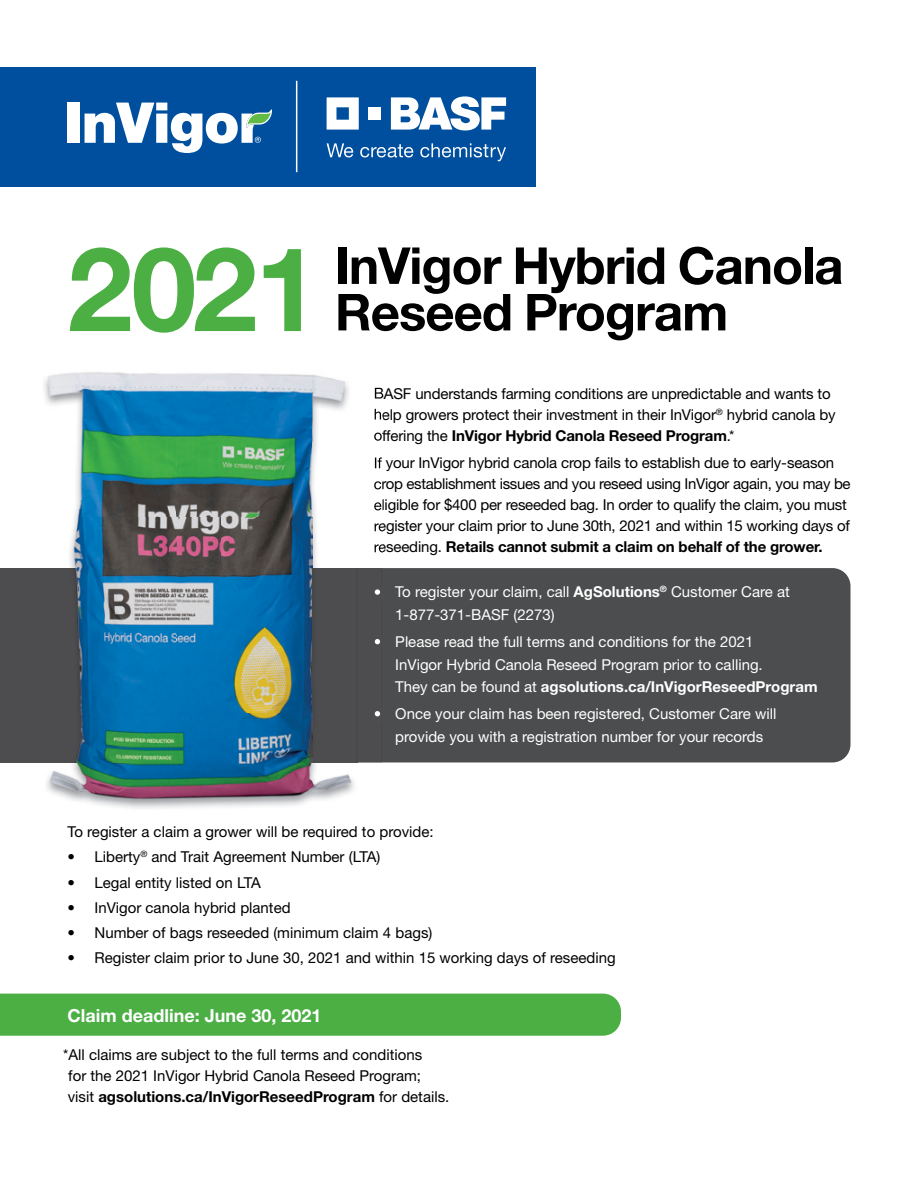
<style>
.page{position:relative;width:918px;height:1188px;background:#fff}
.page>*{position:absolute;margin:0;border:0;box-sizing:border-box;transform-origin:0 0}
.t1{font:700 117px "Helvetica Neue LT Std";color:#4baf44}
.t2{font:700 51px "Helvetica Neue LT Std";letter-spacing:-.02em;color:#000}
.t3{font:700 18px "Helvetica Neue LT Std";color:#fff}
.t4{font:15px/21px "Helvetica Neue LT Std";letter-spacing:-.01em;color:#000}
.t5{font:15px/22.5px "Helvetica Neue LT Std";color:#fff}
.s1{font-weight:700}
</style>
<div class="page">
<div style="left:382px;top:568px;width:468px;height:194px;background:#4c4d4e"></div>
<div style="left:0;top:68px;width:536px;height:119px;background:#004f9e"></div>
<svg style="left:327px;top:97px;width:32px;height:33px"></svg>
<div style="left:369px;top:107px;width:12px;height:13px;background:#fff"></div>
<svg style="left:391px;top:96px;width:115px;height:34px"></svg>
<svg style="left:327px;top:143px;width:26px;height:14px"></svg>
<svg style="left:360px;top:144px;width:53px;height:13px"></svg>
<svg style="left:420px;top:143px;width:86px;height:18px"></svg>
<hr style="left:296px;top:81px;width:1px;height:91px;background:#fff">
<div style="left:67px;top:103px;width:12px;height:40px;background:#fff"></div>
<svg style="left:85px;top:103px;width:187px;height:50px"></svg>
<div style="left:0;top:568px;width:41px;height:194px;background:#4d4d4f"></div>
<img style="left:357px;top:395px;width:25px;height:367px">
<img style="left:0;top:762px;width:41px;height:1px">
<img style="left:357px;top:762px;width:25px;height:1px">
<img style="left:375px;top:388px;width:7px;height:14px">
<img style="left:375px;top:409px;width:7px;height:14px">
<img style="left:374px;top:430px;width:8px;height:14px">
<img style="left:375px;top:457px;width:7px;height:14px">
<svg style="left:374px;top:479px;width:8px;height:13px"></svg>
<img style="left:374px;top:498px;width:8px;height:15px">
<img style="left:375px;top:520px;width:7px;height:14px">
<svg style="left:375px;top:542px;width:7px;height:13px"></svg>
<img style="left:375px;top:587px;width:7px;height:14px">
<svg style="left:375px;top:636px;width:7px;height:11px"></svg>
<img style="left:375px;top:708px;width:7px;height:14px">
<img style="left:41px;top:372px;width:316px;height:437px">
<div style="left:0;top:994px;width:621px;height:42px;background:#4baf44"></div>
<h1 class="t1" style="left:67px;top:217px;width:254px">2021</h1>
<h2 class="t2" style="left:335px;top:234px;width:510px">InVigor Hybrid Canola</h2>
<h2 class="t2" style="left:335px;top:281px;width:395px">Reseed Program</h2>
<p class="t4" style="left:374px;top:382px;width:464px">BASF understands farming conditions are unpredictable and wants to help growers protect their investment in their InVigor<sup>®</sup> hybrid canola by offering the <span class="s1">InVigor Hybrid Canola Reseed Program</span>.*</p>
<p class="t4" style="left:374px;top:452px;width:478px">If your InVigor hybrid canola crop fails to establish due to early-season crop establishment issues and you reseed using InVigor again, you may be eligible for $400 per reseeded bag. In order to qualify the claim, you must register your claim prior to June 30th, 2021 and within 15 working days of reseeding. <span class="s1">Retails cannot submit a claim on behalf of the grower.</span></p>
<p class="t5" style="left:395px;top:581px;width:396px;text-indent:-22px">• To register your claim, call <span class="s1">AgSolutions</span><sup>®</sup> Customer Care at<br>1-877-371-BASF (2273)</p>
<p class="t5" style="left:395px;top:630px;width:424px;text-indent:-22px">• Please read the full terms and conditions for the 2021<br>InVigor Hybrid Canola Reseed Program prior to calling.<br>They can be found at <span class="s1">agsolutions.ca/InVigorReseedProgram</span></p>
<p class="t5" style="left:374px;top:702px;width:404px;text-align:center">• Once your claim has been registered, Customer Care will provide you with a registration number for your records</p>
<p class="t4" style="left:68px;top:821px;width:368px">To register a claim a grower will be required to provide:</p>
<p class="t4" style="left:68px;top:846px;width:314px">• Liberty<sup>®</sup> and Trait Agreement Number (LTA)</p>
<p class="t4" style="left:68px;top:871px;width:195px">• Legal entity listed on LTA</p>
<p class="t4" style="left:68px;top:897px;width:225px">• InVigor canola hybrid planted</p>
<p class="t4" style="left:68px;top:922px;width:366px">• Number of bags reseeded (minimum claim 4 bags)</p>
<p class="t4" style="left:68px;top:947px;width:550px">• Register claim prior to June 30, 2021 and within 15 working days of reseeding</p>
<p class="t3" style="left:68px;top:1004px;width:255px">Claim deadline: June 30, 2021</p>
<p class="t4" style="left:68px;top:1044px;width:383px;text-indent:-5px">*All claims are subject to the full terms and conditions<br>for the 2021 InVigor Hybrid Canola Reseed Program; visit <span class="s1">agsolutions.ca/InVigorReseedProgram</span> for details.</p>
</div>
